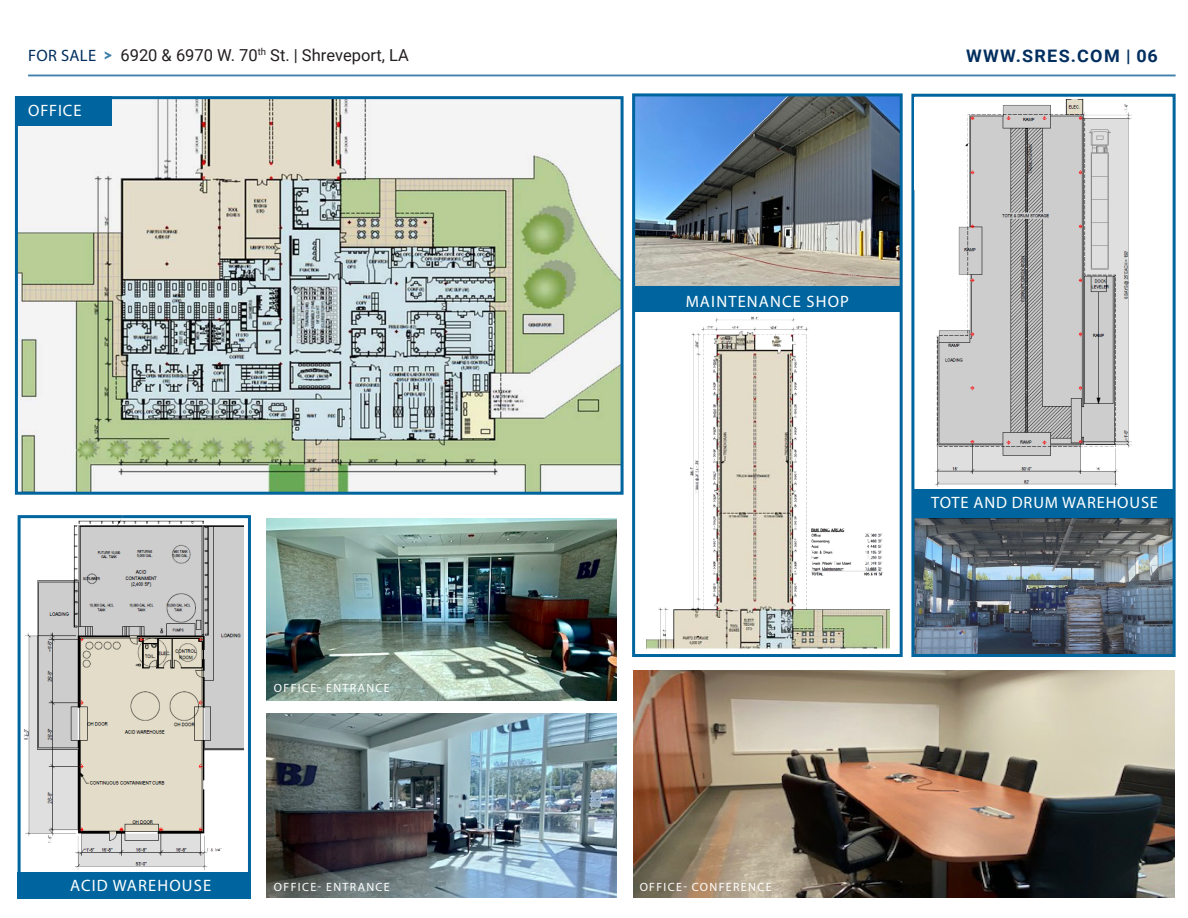
<style>
.page{position:relative;width:1188px;height:918px;background:#fff}
.page>*{position:absolute;margin:0;border:0;box-sizing:border-box;transform-origin:0 0}
.t1{font:700 17.25px "Roboto";letter-spacing:.075em;color:#002e5e;scale:1.04 1}
.t2{font:16.5px "Myriad Pro";letter-spacing:.055em;color:#fff}
.t3{font:16.5px "Roboto";color:#231f20}
.t4{font:12px "Myriad Pro";letter-spacing:.11em;color:#fff}
.s1{font-family:"Myriad Pro";color:#002e5e}
.s2{font-family:"Lato";font-weight:900;color:#4080ab}
</style>
<div class="page">
<img style="left:19px;top:100px;width:601px;height:391px">
<div style="left:15px;top:96px;width:609px;height:399px;border:3px solid #00659e"></div>
<div style="left:15px;top:96px;width:96px;height:30px;background:#00659e"></div>
<div style="left:18px;top:872px;width:233px;height:27px;background:#00659e"></div>
<div style="left:914px;top:489px;width:261px;height:29px;background:#00659e"></div>
<div style="left:634px;top:285px;width:268px;height:27px;background:#00659e"></div>
<img style="left:636px;top:97px;width:263px;height:188px">
<img style="left:915px;top:518px;width:257px;height:135px">
<div style="left:18px;top:515px;width:233px;height:382px;border:3px solid #00659e"></div>
<div style="left:911px;top:94px;width:265px;height:563px;border:3px solid #00659e"></div>
<img style="left:935px;top:99px;width:197px;height:388px">
<div style="left:914px;top:98px;width:51px;height:92px;background:#fff"></div>
<div style="left:632px;top:93px;width:271px;height:564px;border:3px solid #00659e"></div>
<hr style="left:28px;top:75px;width:1148px;height:1px;background:#4080ab">
<img style="left:646px;top:316px;width:243px;height:332px">
<img style="left:23px;top:515px;width:220px;height:355px">
<img style="left:267px;top:518px;width:349px;height:182px">
<img style="left:267px;top:714px;width:349px;height:183px">
<img style="left:634px;top:671px;width:541px;height:226px">
<p class="t3" style="left:28px;top:43px;width:382px"><span class="s1">FOR SALE</span> <span class="s2">&gt;</span> 6920 &amp; 6970 W. 70<sup>th</sup> St. | Shreveport, LA</p>
<p class="t2" style="left:28px;top:101px;width:55px">OFFICE</p>
<p class="t2" style="left:686px;top:291px;width:165px">MAINTENANCE SHOP</p>
<p class="t4" style="left:274px;top:681px;width:117px">OFFICE- ENTRANCE</p>
<p class="t2" style="left:70px;top:876px;width:143px">ACID WAREHOUSE</p>
<p class="t4" style="left:274px;top:879px;width:117px">OFFICE- ENTRANCE</p>
<p class="t4" style="left:640px;top:879px;width:133px">OFFICE- CONFERENCE</p>
<p class="t1" style="left:966px;top:44px;width:186px">WWW.SRES.COM | 06</p>
<p class="t2" style="left:931px;top:492px;width:229px">TOTE AND DRUM WAREHOUSE</p>
</div>
